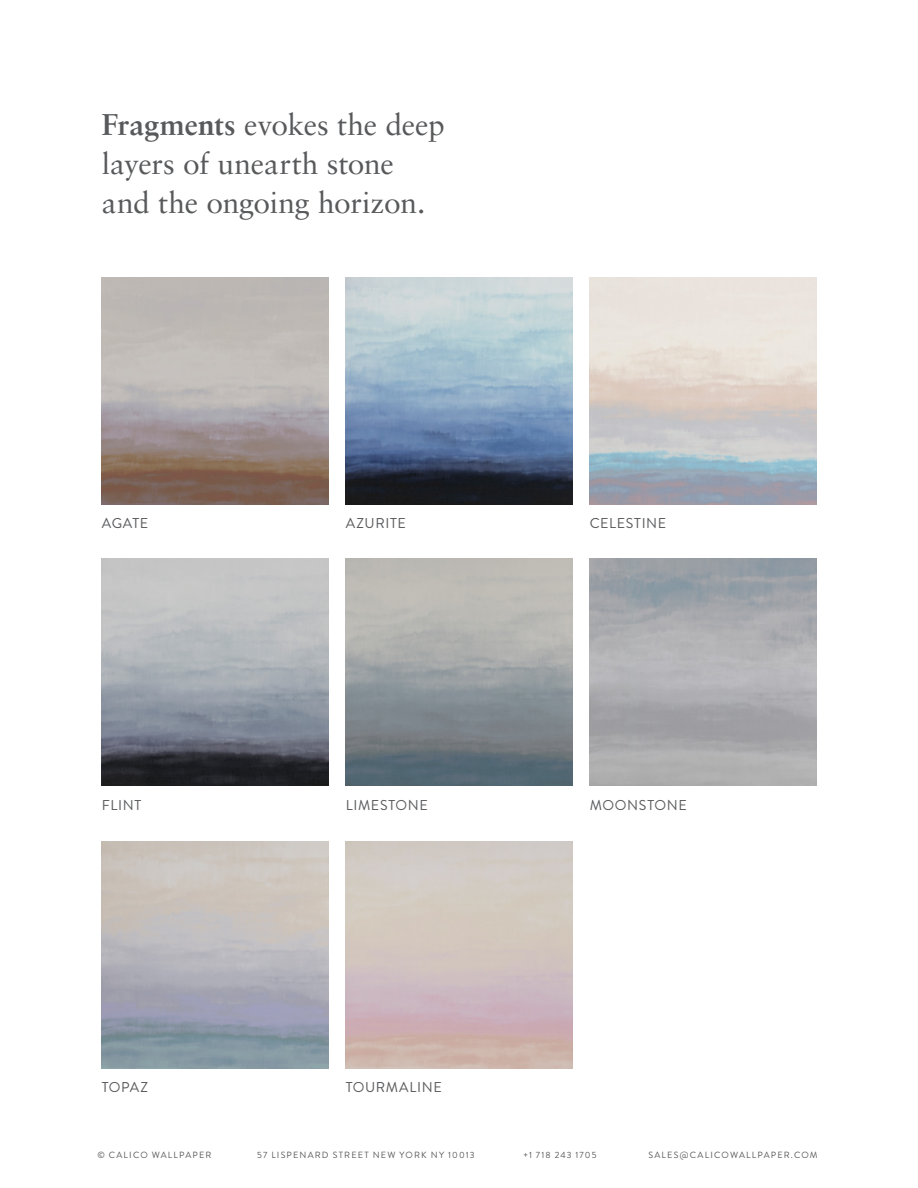
<style>
.page{position:relative;width:918px;height:1188px;background:#fff}
.page>*{position:absolute;margin:0;border:0;box-sizing:border-box;transform-origin:0 0}
.t1{font:30px/39px "Sabon LT Pro";letter-spacing:-.01em;color:#58595b}
.t2{font:14.25px "Brandon Grotesque";letter-spacing:.045em;color:#58595b}
.t3{font:9px "Brandon Grotesque";letter-spacing:.13em;color:#58595b}
.s1{font-weight:700}
</style>
<div class="page">
<img style="left:102px;top:278px;width:226px;height:226px">
<img style="left:102px;top:559px;width:226px;height:226px">
<img style="left:346px;top:278px;width:226px;height:226px">
<img style="left:346px;top:559px;width:226px;height:226px">
<h1 class="t1" style="left:102px;top:104px;width:345px"><span class="s1">Fragments</span> evokes the deep layers of unearth stone and the ongoing horizon.</h1>
<h2 class="t2" style="left:102px;top:514px;width:48px">AGATE</h2>
<h2 class="t2" style="left:346px;top:514px;width:62px">AZURITE</h2>
<h2 class="t2" style="left:102px;top:795px;width:41px">FLINT</h2>
<h2 class="t2" style="left:346px;top:795px;width:84px">LIMESTONE</h2>
<h2 class="t2" style="left:102px;top:1078px;width:48px">TOPAZ</h2>
<h2 class="t2" style="left:346px;top:1078px;width:97px">TOURMALINE</h2>
<h2 class="t2" style="left:590px;top:514px;width:78px">CELESTINE</h2>
<h2 class="t2" style="left:590px;top:795px;width:99px">MOONSTONE</h2>
<p class="t3" style="left:97px;top:1149px;width:116px">© CALICO WALLPAPER</p>
<p class="t3" style="left:257px;top:1149px;width:219px">57 LISPENARD STREET NEW YORK NY 10013</p>
<p class="t3" style="left:523px;top:1149px;width:75px">+1 718 243 1705</p>
<p class="t3" style="left:648px;top:1149px;width:171px">SALES@CALICOWALLPAPER.COM</p>
</div>
